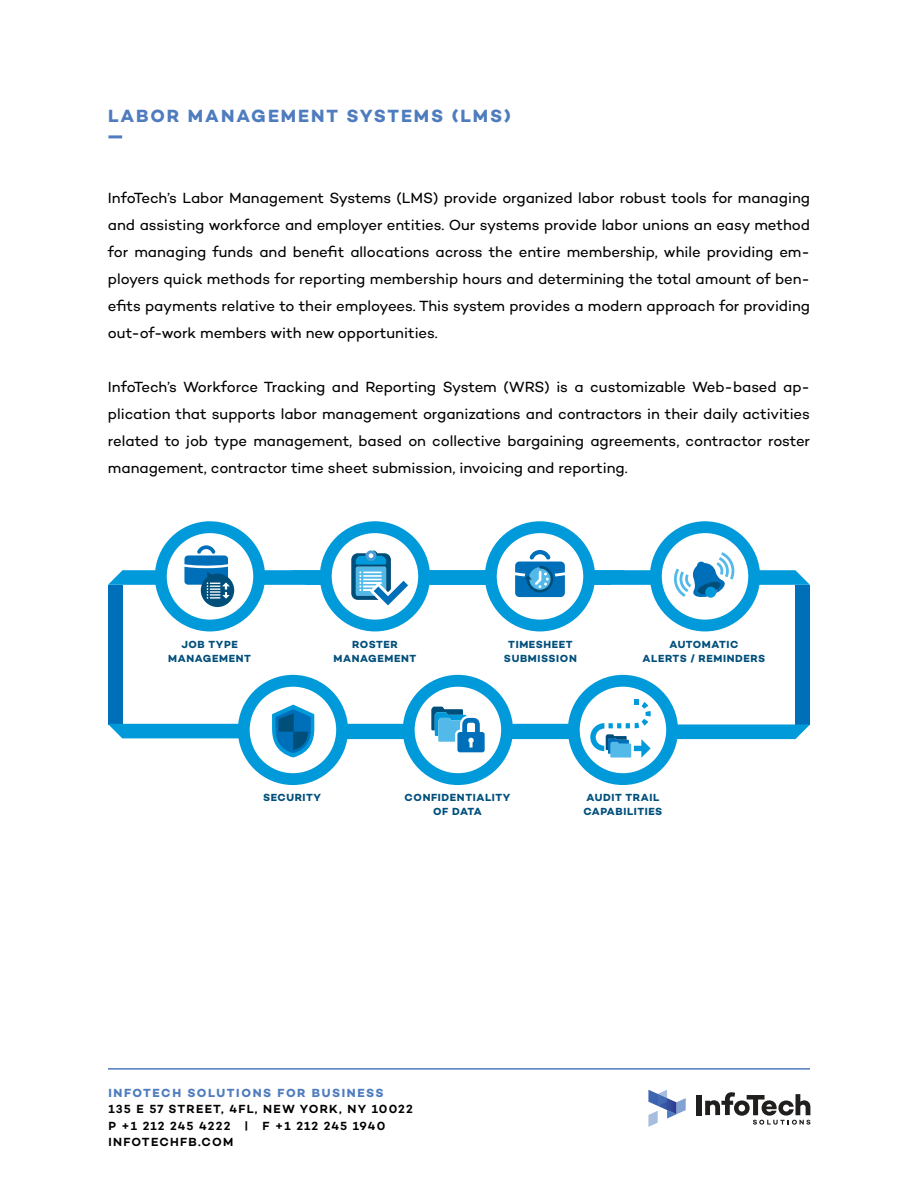
<style>
.page{position:relative;width:918px;height:1188px;background:#fff}
.page>*{position:absolute;margin:0;border:0;box-sizing:border-box;transform-origin:0 0}
.t1{font:700 18px "Campton";letter-spacing:.11em;color:#4e7cbe}
.t2{font:15px/27px "Campton";letter-spacing:-.005em;color:#000;text-align:justify}
.t3{font:600 12px/16.5px "Campton";letter-spacing:.1em;color:#000}
.t4{font:700 12px "Campton";letter-spacing:.13em;color:#4e7cbe}
.t5{font:700 10.5px "Campton";letter-spacing:.06em;color:#004f7b}
</style>
<div class="page">
<svg style="left:648px;top:1090px;width:38px;height:37px"></svg>
<svg style="left:705px;top:1092px;width:105px;height:33px"></svg>
<div style="left:697px;top:1095px;width:5px;height:20px;background:#211e1e"></div>
<hr style="left:108px;top:1068px;width:702px;height:2px;background:#4e7cbe">
<div style="left:108px;top:585px;width:14px;height:139px;background:#006fba"></div>
<div style="left:796px;top:585px;width:14px;height:140px;background:#006fba"></div>
<svg style="left:108px;top:521px;width:702px;height:110px"></svg>
<svg style="left:108px;top:675px;width:702px;height:110px"></svg>
<hr style="left:108px;top:135px;width:14px;height:3px;background:#4e7cbe">
<p class="t1" style="left:108px;top:105px;width:404px">LABOR MANAGEMENT SYSTEMS (LMS)</p>
<p class="t2" style="left:108px;top:184px;width:704px">InfoTech’s Labor Management Systems (LMS) provide organized labor robust tools for managing and assisting workforce and employer entities. Our systems provide labor unions an easy method for managing funds and benefit allocations across the entire membership, while providing em&shy;ployers quick methods for reporting membership hours and determining the total amount of ben&shy;efits payments relative to their employees. This system provides a modern approach for providing out-of-work members with new opportunities.</p>
<p class="t2" style="left:108px;top:373px;width:704px">InfoTech’s Workforce Tracking and Reporting System (WRS) is a customizable Web-based ap&shy;plication that supports labor management organizations and contractors in their daily activities related to job type management, based on collective bargaining agreements, contractor roster management, contractor time sheet submission, invoicing and reporting.</p>
<p class="t5" style="left:181px;top:638px;width:58px">JOB TYPE</p>
<p class="t5" style="left:168px;top:651px;width:84px">MANAGEMENT</p>
<p class="t5" style="left:352px;top:638px;width:47px">ROSTER</p>
<p class="t5" style="left:334px;top:651px;width:84px">MANAGEMENT</p>
<p class="t5" style="left:508px;top:638px;width:66px">TIMESHEET</p>
<p class="t5" style="left:504px;top:651px;width:74px">SUBMISSION</p>
<p class="t5" style="left:669px;top:638px;width:70px">AUTOMATIC</p>
<p class="t5" style="left:643px;top:651px;width:124px">ALERTS / REMINDERS</p>
<p class="t5" style="left:263px;top:791px;width:60px">SECURITY</p>
<p class="t5" style="left:405px;top:791px;width:107px">CONFIDENTIALITY</p>
<p class="t5" style="left:433px;top:805px;width:50px">OF DATA</p>
<p class="t5" style="left:587px;top:791px;width:74px">AUDIT TRAIL</p>
<p class="t5" style="left:583px;top:805px;width:80px">CAPABILITIES</p>
<p class="t4" style="left:108px;top:1085px;width:277px">INFOTECH SOLUTIONS FOR BUSINESS</p>
<p class="t3" style="left:108px;top:1101px;width:306px">135 E 57 STREET, 4FL, NEW YORK, NY 10022<br>P +1 212 245 4222 | F +1 212 245 1940<br>INFOTECHFB.COM</p>
</div>
